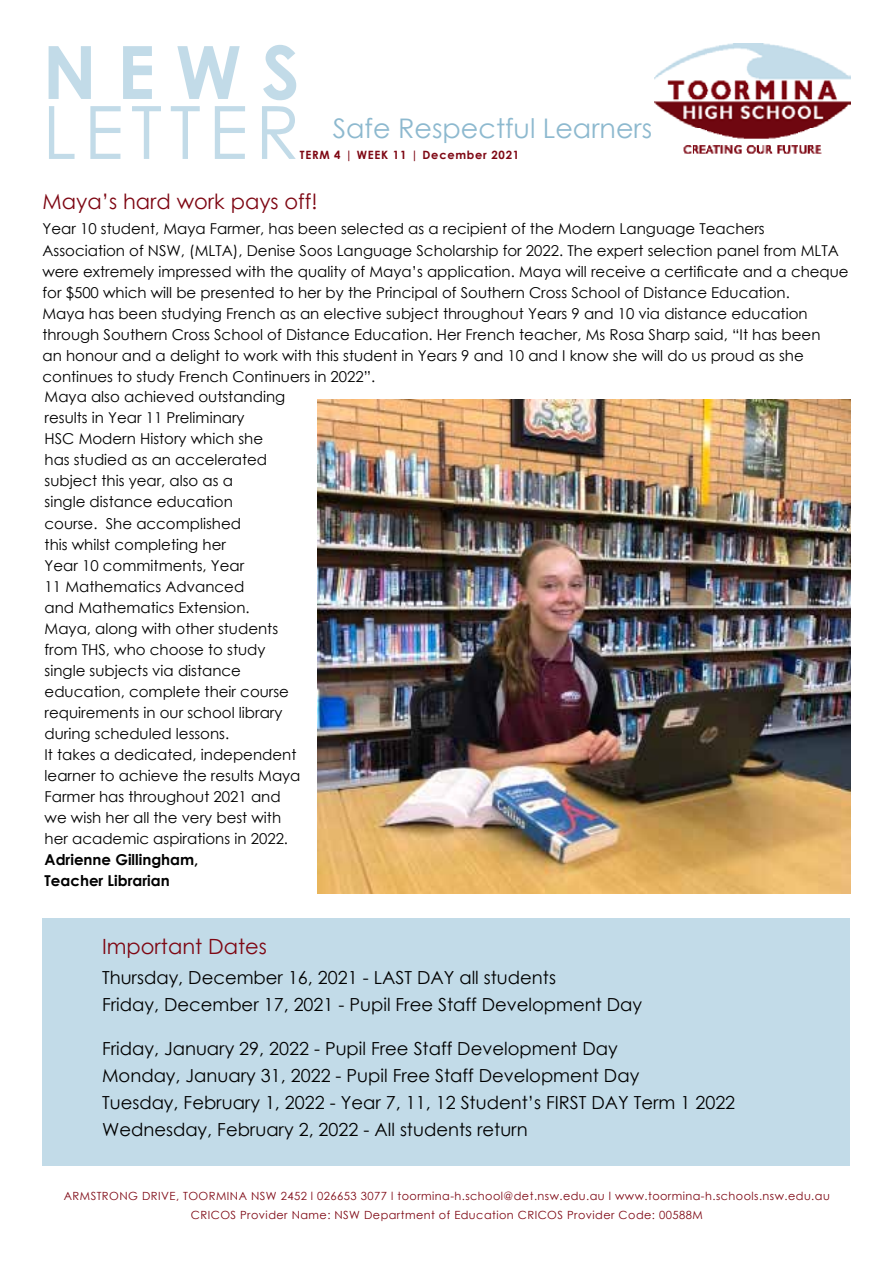
<style>
.page{position:relative;width:893px;height:1263px;background:#fff}
.page>*{position:absolute;margin:0;border:0;box-sizing:border-box;transform-origin:0 0}
.t1{font:73.5px "Century Gothic";letter-spacing:.1em;color:#c2dbe8}
.t2{font:700 73.5px "Century Gothic";color:#c2dbe8}
.t3{font:27px "Century Gothic";color:#8db9cf}
.t4{font:21px "Century Gothic";color:#7e0713}
.t5{font:18px/27px "Century Gothic";color:#000}
.t6{font:15px/21px "Century Gothic";color:#000}
.t7{font:700 15px/21px "Century Gothic";color:#000}
.t8{font:700 11.4px "Century Gothic";letter-spacing:.065em;color:#7e0713}
.t9{font:11.25px/19.5px "Century Gothic";letter-spacing:.04em;color:#7e0713;text-align:center}
</style>
<div class="page">
<div style="left:43px;top:918px;width:807px;height:248px;background:#c2dbe8"></div>
<img style="left:654px;top:44px;width:196px;height:110px">
<img style="left:318px;top:400px;width:532px;height:494px">
<h1 class="t2" style="left:43px;top:16px;width:259px">NEWS</h1>
<h1 class="t1" style="left:43px;top:81px;width:259px">LETTER</h1>
<h2 class="t3" style="left:333px;top:110px;width:321px">Safe Respectful Learners</h2>
<p class="t8" style="left:300px;top:146px;width:221px">TERM 4 | WEEK 11 | December 2021</p>
<h3 class="t4" style="left:43px;top:187px;width:277px">Maya’s hard work pays off!</h3>
<p class="t6" style="left:43px;top:218px;width:808px">Year 10 student, Maya Farmer, has been selected as a recipient of the Modern Language Teachers Association of NSW, (MLTA), Denise Soos Language Scholarship for 2022. The expert selection panel from MLTA were extremely impressed with the quality of Maya’s application. Maya will receive a certificate and a cheque for $500 which will be presented to her by the Principal of Southern Cross School of Distance Education.<br>Maya has been studying French as an elective subject throughout Years 9 and 10 via distance education through Southern Cross School of Distance Education. Her French teacher, Ms Rosa Sharp said, “It has been<br>an honour and a delight to work with this student in Years 9 and 10 and I know she will do us proud as she continues to study French Continuers in 2022”.</p>
<p class="t6" style="left:45px;top:386px;width:257px">Maya also achieved outstanding results in Year 11 Preliminary<br>HSC Modern History which she<br>has studied as an accelerated subject this year, also as a<br>single distance education<br>course. She accomplished<br>this whilst completing her<br>Year 10 commitments, Year<br>11 Mathematics Advanced<br>and Mathematics Extension.<br>Maya, along with other students from THS, who choose to study single subjects via distance education, complete their course requirements in our school library during scheduled lessons.<br>It takes a dedicated, independent learner to achieve the results Maya<br>Farmer has throughout 2021 and we wish her all the very best with her academic aspirations in 2022.</p>
<p class="t7" style="left:45px;top:848px;width:155px">Adrienne Gillingham,<br>Teacher Librarian</p>
<h3 class="t4" style="left:102px;top:931px;width:166px">Important Dates</h3>
<p class="t5" style="left:102px;top:963px;width:542px">Thursday, December 16, 2021 - LAST DAY all students<br>Friday, December 17, 2021 - Pupil Free Staff Development Day</p>
<p class="t5" style="left:102px;top:1034px;width:635px">Friday, January 29, 2022 - Pupil Free Staff Development Day<br>Monday, January 31, 2022 - Pupil Free Staff Development Day<br>Tuesday, February 1, 2022 - Year 7, 11, 12 Student’s FIRST DAY Term 1 2022<br>Wednesday, February 2, 2022 - All students return</p>
<p class="t9" style="left:64px;top:1186px;width:767px">ARMSTRONG DRIVE, TOORMINA NSW 2452 l 026653 3077 l toormina-h.school@det.nsw.edu.au l www.toormina-h.schools.nsw.edu.au<br>CRICOS Provider Name: NSW Department of Education CRICOS Provider Code: 00588M</p>
</div>
